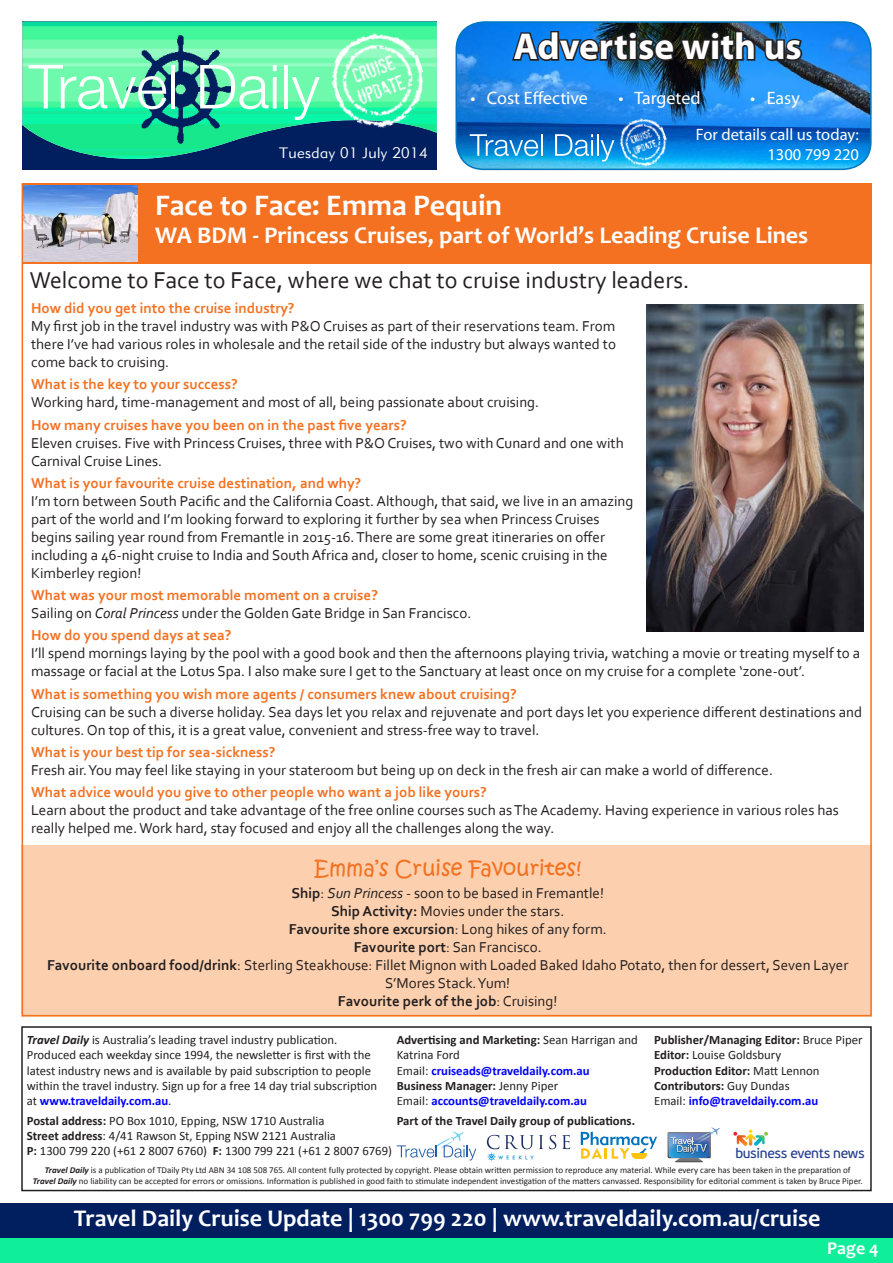
<style>
.page{position:relative;width:893px;height:1263px;background:#fff}
.page>*{position:absolute;margin:0;border:0;box-sizing:border-box;transform-origin:0 0}
.t1{font:700 37.5px "Myriad Pro";color:#fff}
.t2{font:700 30px "Candara";color:#fff}
.t3{font:700 24px "Candara";color:#fff}
.t4{font:24px "Corbel";color:#231f20}
.t5{font:21px "Kristen ITC";color:#f37121}
.t6{font:18px "Myriad Pro";color:#fff}
.t7{font:700 18px "Candara";color:#fff}
.t8{font:16.5px/19.8px "Myriad Pro";color:#fff;text-align:right}
.t9{font:15px/18px "Corbel";color:#231f20}
.t10{font:700 15px "Corbel";color:#f37121}
.t11{font:15px "Geometric 415 TL Light A";letter-spacing:.025em;color:#fff}
.t12{font:13.95px "PF Beau Sans Pro Bbook";letter-spacing:-.03em;color:#253f8e}
.t13{font:12.75px/15.3px "Calibri";color:#231f20}
.t14{font:700 12.75px/15.3px "Calibri";color:#231f20}
.t15{font:700 12.75px/15.3px "Calibri";color:#00f}
.t16{font:9px/10.8px "Calibri";color:#231f20;text-align:center}
.s1{font-weight:700;color:#f37121}
.s2{font-style:italic}
.s3{font-weight:700}
.s4{font-weight:400}
.s5{color:#00f}
.s6{font-weight:700;font-style:italic}
.s7{font-weight:700;color:#00f}
.s8{color:#231f20}
.s9{font-weight:400;color:#231f20}
</style>
<div class="page">
<div style="left:21px;top:1026px;width:851px;height:165px;border:2px solid #231f20"></div>
<svg style="left:562px;top:1135px;width:8px;height:14px"></svg>
<svg style="left:487px;top:1135px;width:69px;height:26px"></svg>
<svg style="left:668px;top:1127px;width:52px;height:35px"></svg>
<svg style="left:581px;top:1132px;width:76px;height:27px"></svg>
<svg style="left:397px;top:1131px;width:79px;height:29px"></svg>
<svg style="left:733px;top:1129px;width:35px;height:17px"></svg>
<div style="left:0;top:1209px;width:893px;height:54px;background:#0fef99"></div>
<div style="left:0;top:1203px;width:893px;height:34px;background:#011e5f"></div>
<div style="left:21px;top:846px;width:851px;height:171px;background:#fcd0ae"></div>
<div style="left:22px;top:183px;width:850px;height:81px;background:#f37121"></div>
<img style="left:25px;top:188px;width:112px;height:73px">
<img style="left:647px;top:305px;width:216px;height:326px">
<svg style="left:22px;top:160px;width:415px;height:28px"></svg>
<img style="left:22px;top:22px;width:415px;height:138px">
<img style="left:120px;top:29px;width:119px;height:118px">
<img style="left:320px;top:21px;width:117px;height:119px">
<svg style="left:29px;top:65px;width:137px;height:44px"></svg>
<hr style="left:171px;top:65px;width:4px;height:43px;background:#fff">
<svg style="left:200px;top:65px;width:77px;height:44px"></svg>
<hr style="left:284px;top:65px;width:4px;height:43px;background:#fff">
<svg style="left:292px;top:77px;width:28px;height:43px"></svg>
<img style="left:458px;top:22px;width:413px;height:147px">
<div style="left:455px;top:21px;width:417px;height:149px;border:2px solid #0077bd;border-radius:28px"></div>
<img style="left:510px;top:21px;width:247px;height:42px">
<svg style="left:763px;top:37px;width:41px;height:26px"></svg>
<img style="left:614px;top:113px;width:59px;height:58px">
<svg style="left:470px;top:134px;width:68px;height:22px"></svg>
<hr style="left:541px;top:134px;width:2px;height:22px;background:#fff">
<svg style="left:555px;top:134px;width:38px;height:22px"></svg>
<hr style="left:597px;top:134px;width:2px;height:22px;background:#fff">
<svg style="left:600px;top:140px;width:14px;height:22px"></svg>
<h1 class="t1" style="left:513px;top:22px;width:290px">Advertise with us</h1>
<p class="t11" style="left:279px;top:143px;width:150px">Tuesday 01 July 2014</p>
<p class="t6" style="left:470px;top:87px;width:119px">• Cost Effective</p>
<p class="t6" style="left:618px;top:87px;width:84px">• Targeted</p>
<p class="t6" style="left:750px;top:87px;width:51px">• Easy</p>
<p class="t8" style="left:696px;top:124px;width:165px">For details call us today:<br>1300 799 220</p>
<h2 class="t2" style="left:155px;top:186px;width:348px">Face to Face: Emma Pequin</h2>
<h3 class="t3" style="left:155px;top:221px;width:655px">WA BDM - Princess Cruises, part of World’s Leading Cruise Lines</h3>
<h3 class="t4" style="left:30px;top:265px;width:661px">Welcome to Face to Face, where we chat to cruise industry leaders.</h3>
<p class="t10" style="left:31px;top:299px;width:265px">How did you get into the cruise industry?</p>
<p class="t9" style="left:31px;top:317px;width:586px;text-align:justify">My first job in the travel industry was with P&amp;O Cruises as part of their reservations team. From there I’ve had various roles in wholesale and the retail side of the industry but always wanted to come back to cruising.</p>
<p class="t10" style="left:31px;top:375px;width:208px">What is the key to your success?</p>
<p class="t9" style="left:31px;top:393px;width:510px">Working hard, time-management and most of all, being passionate about cruising.</p>
<p class="t10" style="left:31px;top:415px;width:377px">How many cruises have you been on in the past five years?</p>
<p class="t9" style="left:31px;top:433px;width:594px">Eleven cruises. Five with Princess Cruises, three with P&amp;O Cruises, two with Cunard and one with<br>Carnival Cruise Lines.</p>
<p class="t10" style="left:31px;top:474px;width:332px">What is your favourite cruise destination, and why?</p>
<p class="t9" style="left:31px;top:492px;width:604px">I’m torn between South Pacific and the California Coast. Although, that said, we live in an amazing part of the world and I’m looking forward to exploring it further by sea when Princess Cruises begins sailing year round from Fremantle in 2015-16. There are some great itineraries on offer including a 46-night cruise to I ndia and South Africa and, closer to home, scenic cruising in the Kimberley region!</p>
<p class="t9" style="left:31px;top:586px;width:442px"><span class="s1">What was your most memorable moment on a cruise?<br></span>Sailing on <span class="s2">Coral Princess</span> under the Golden Gate Bridge in San Francisco.</p>
<p class="t10" style="left:31px;top:626px;width:202px">How do you spend days at sea?</p>
<p class="t9" style="left:31px;top:644px;width:831px">I’ll spend mornings laying by the pool with a good book and then the afternoons playing trivia, watching a movie or treating myself to a massage or facial at the Lotus Spa. I also make sure I get to the Sanctuary at least once on my cruise for a complete ‘zone-out’.</p>
<p class="t10" style="left:31px;top:684px;width:487px">What is something you wish more agents / consumers knew about cruising?</p>
<p class="t9" style="left:31px;top:702px;width:832px">Cruising can be such a diverse holiday. Sea days let you relax and rejuvenate and port days let you experience different destinations and cultures. On top of this, it is a great value, convenient and stress-free way to travel.</p>
<p class="t10" style="left:31px;top:743px;width:246px">What is your best tip for sea-sickness?</p>
<p class="t9" style="left:31px;top:761px;width:743px">Fresh air. You may feel like staying in your stateroom but being up on deck in the fresh air can make a world of difference.</p>
<p class="t10" style="left:31px;top:783px;width:457px">What advice would you give to other people who want a job like yours?</p>
<p class="t9" style="left:31px;top:801px;width:809px">Learn about the product and take advantage of the free online courses such as The Academy. Having experience in various roles has really helped me. Work hard, stay focused and enjoy all the challenges along the way.</p>
<h3 class="t5" style="left:314px;top:854px;width:269px">Emma’s Cruise Favourites!</h3>
<p class="t9" style="left:47px;top:884px;width:803px;text-align:center"><span class="s3">Ship</span>: <span class="s2">Sun Princess</span> - soon to be based in Fremantle!<br><span class="s3">Ship Activity:</span> Movies under the stars.<br><span class="s3">Favourite shore excursion</span>: Long hikes of any form.<br><span class="s3">Favourite port</span>: San Francisco.<br><span class="s3">Favourite onboard food/drink</span>: Sterling Steakhouse: Fillet Mignon with Loaded Baked Idaho Potato, then for dessert, Seven Layer S’Mores Stack. Yum!<br><span class="s3">Favourite perk of the job</span>: Cruising!</p>
<p class="t14" style="left:654px;top:1032px;width:210px">Publisher/Managing Editor: <span class="s4">Bruce Piper<br></span>Editor: <span class="s4">Louise Goldsbury<br></span>Production Editor: <span class="s4">Matt Lennon<br></span>Contributors: <span class="s4">Guy Dundas<br>Email:</span> <span class="s5">info@traveldaily.com.au</span></p>
<p class="t13" style="left:27px;top:1032px;width:352px"><span class="s6">Travel Daily</span> is Australia’s leading travel industry publication.<br>Produced each weekday since 1994, the newsletter is first with the latest industry news and is available by paid subscription to people within the travel industry. Sign up for a free 14 day trial subscription at <span class="s7">www.traveldaily.com.au</span>.</p>
<p class="t13" style="left:27px;top:1113px;width:367px"><span class="s3">Postal address:</span> PO Box 1010, Epping, NSW 1710 Australia<br><span class="s3">Street address</span>: 4/41 Rawson St, Epping NSW 2121 Australia<br><span class="s3">P:</span> 1300 799 220 (+61 2 8007 6760) <span class="s3">F:</span> 1300 799 221 (+61 2 8007 6769)</p>
<p class="t16" style="left:33px;top:1164px;width:831px"><span class="s6">Travel Daily</span> is a publication of TDaily Pty Ltd ABN 34 108 508 765. All content fully protected by copyright. Please obtain written permission to reproduce any material. While every care has been taken in the preparation of<br><span class="s6">Travel Daily</span> no liability can be accepted for errors or omissions. Information is published in good faith to stimulate independent investigation of the matters canvassed. Responsibility for editorial comment is taken by Bruce Piper.</p>
<p class="t15" style="left:397px;top:1032px;width:243px"><span class="s8">Advertising and Marketing:</span> <span class="s9">Sean Harrigan and Katrina Ford<br>Email:</span> cruiseads@traveldaily.com.au <span class="s8">Business Manager:</span> <span class="s9">Jenny Piper<br>Email:</span> accounts@traveldaily.com.au</p>
<p class="t14" style="left:397px;top:1113px;width:240px">Part of the Travel Daily group of publications.</p>
<p class="t12" style="left:735px;top:1145px;width:131px">business events news</p>
<h3 class="t3" style="left:74px;top:1203px;width:748px">Travel Daily Cruise Update | 1300 799 220 | www.traveldaily.com.au/cruise</h3>
<p class="t7" style="left:827px;top:1236px;width:53px">Page 4</p>
</div>
